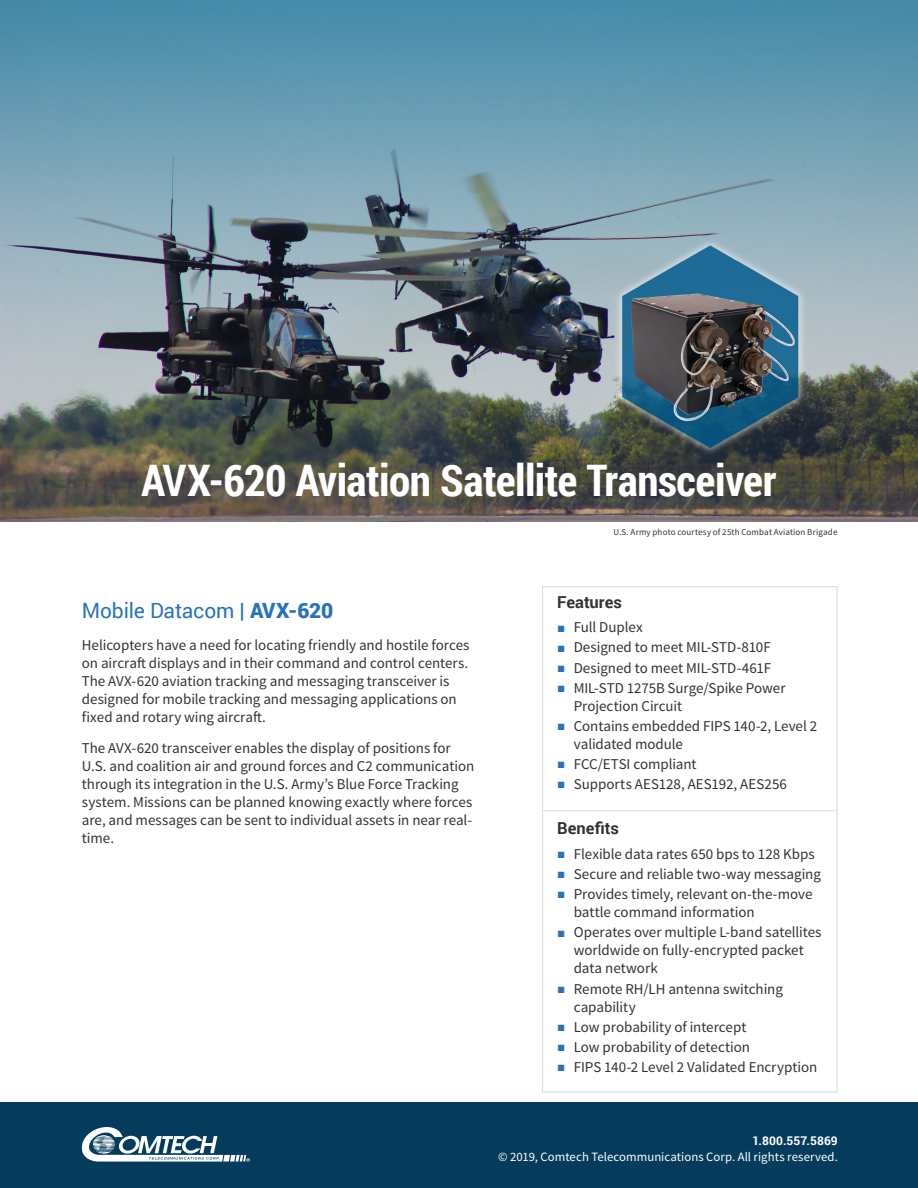
<style>
.page{position:relative;width:918px;height:1188px;background:#fff}
.page>*{position:absolute;margin:0;border:0;box-sizing:border-box;transform-origin:0 0}
.Title_heading{font:700 43.5px "Roboto Condensed";letter-spacing:-.01em;color:#fff}
.Heading_1{font:21px "Roboto";letter-spacing:-.01em;color:#2b72ba}
.Heading_3{font:700 16.5px "Roboto";color:#323332}
.Body_Text{font:15px/18px "Source Sans Pro";letter-spacing:-.005em;color:#323332}
.Body_Text-2{font:12.75px "Source Sans Pro";letter-spacing:.005em;color:#fff}
.Body_Text-3{font:700 12px "Roboto";letter-spacing:.01em;color:#fff}
.Inset_text{font:9px "Source Sans Pro";letter-spacing:.015em;color:#323332}
.s1{font-weight:900}
.s2{font-family:"Arial";font-size:13.5px;color:#2b72ba}
</style>
<div class="page">
<img style="left:0;top:0;width:918px;height:522px">
<div style="left:542px;top:586px;width:295px;height:506px;border:1px solid #dbdada"></div>
<hr style="left:542px;top:810px;width:295px;height:1px;background:#dbdada">
<div style="left:1px;top:1102px;width:917px;height:86px;background:#053c5c"></div>
<svg style="left:82px;top:1127px;width:168px;height:35px"></svg>
<p class="Title_heading" style="left:141px;top:450px;width:637px">AVX-620 Aviation Satellite Transceiver</p>
<p class="Heading_1" style="left:82px;top:596px;width:253px">Mobile Datacom <span class="s1">| AVX-620</span></p>
<p class="Body_Text" style="left:82px;top:636px;width:389px">Helicopters have a need for locating friendly and hostile forces on aircraft displays and in their command and control centers.<br>The AVX-620 aviation tracking and messaging transceiver is designed for mobile tracking and messaging applications on fixed and rotary wing aircraft.</p>
<p class="Body_Text" style="left:82px;top:740px;width:394px">The AVX-620 transceiver enables the display of positions for U.S. and coalition air and ground forces and C2 communication through its integration in the U.S. Army’s Blue Force Tracking system. Missions can be planned knowing exactly where forces are, and messages can be sent to individual assets in near real&shy;time.</p>
<p class="Inset_text" style="left:614px;top:526px;width:225px">U.S. Army photo courtesy of 25th Combat Aviation Brigade</p>
<p class="Heading_3" style="left:557px;top:590px;width:66px">Features</p>
<p class="Body_Text" style="left:557px;top:619px;width:87px"><span class="s2">■</span> Full Duplex</p>
<p class="Body_Text" style="left:557px;top:639px;width:215px"><span class="s2">■</span> Designed to meet MIL-STD-810F</p>
<p class="Body_Text" style="left:557px;top:659px;width:215px"><span class="s2">■</span> Designed to meet MIL-STD-461F</p>
<p class="Body_Text" style="left:574px;top:679px;width:213px;text-indent:-17px"><span class="s2">■</span> MIL-STD 1275B Surge/Spike Power<br>Projection Circuit</p>
<p class="Body_Text" style="left:574px;top:717px;width:245px;text-indent:-17px"><span class="s2">■</span> Contains embedded FIPS 140-2, Level 2 validated module</p>
<p class="Body_Text" style="left:557px;top:755px;width:141px"><span class="s2">■</span> FCC/ETSI compliant</p>
<p class="Body_Text" style="left:557px;top:776px;width:231px"><span class="s2">■</span> Supports AES128, AES192, AES256</p>
<p class="Heading_3" style="left:557px;top:817px;width:63px">Benefits</p>
<p class="Body_Text" style="left:557px;top:845px;width:259px"><span class="s2">■</span> Flexible data rates 650 bps to 128 Kbps</p>
<p class="Body_Text" style="left:557px;top:865px;width:265px"><span class="s2">■</span> Secure and reliable two-way messaging</p>
<p class="Body_Text" style="left:574px;top:885px;width:240px;text-indent:-17px"><span class="s2">■</span> Provides timely, relevant on-the-move battle command information</p>
<p class="Body_Text" style="left:574px;top:924px;width:249px;text-indent:-17px"><span class="s2">■</span> Operates over multiple L-band satellites worldwide on fully-encrypted packet data network</p>
<p class="Body_Text" style="left:574px;top:980px;width:211px;text-indent:-17px"><span class="s2">■</span> Remote RH/LH antenna switching capability</p>
<p class="Body_Text" style="left:557px;top:1018px;width:191px"><span class="s2">■</span> Low probability of intercept</p>
<p class="Body_Text" style="left:557px;top:1038px;width:194px"><span class="s2">■</span> Low probability of detection</p>
<p class="Body_Text" style="left:557px;top:1058px;width:262px"><span class="s2">■</span> FIPS 140-2 Level 2 Validated Encryption</p>
<p class="Body_Text-3" style="left:752px;top:1133px;width:87px">1.800.557.5869</p>
<p class="Body_Text-2" style="left:498px;top:1149px;width:341px">© 2019, Comtech Telecommunications Corp. All rights reserved.</p>
</div>
